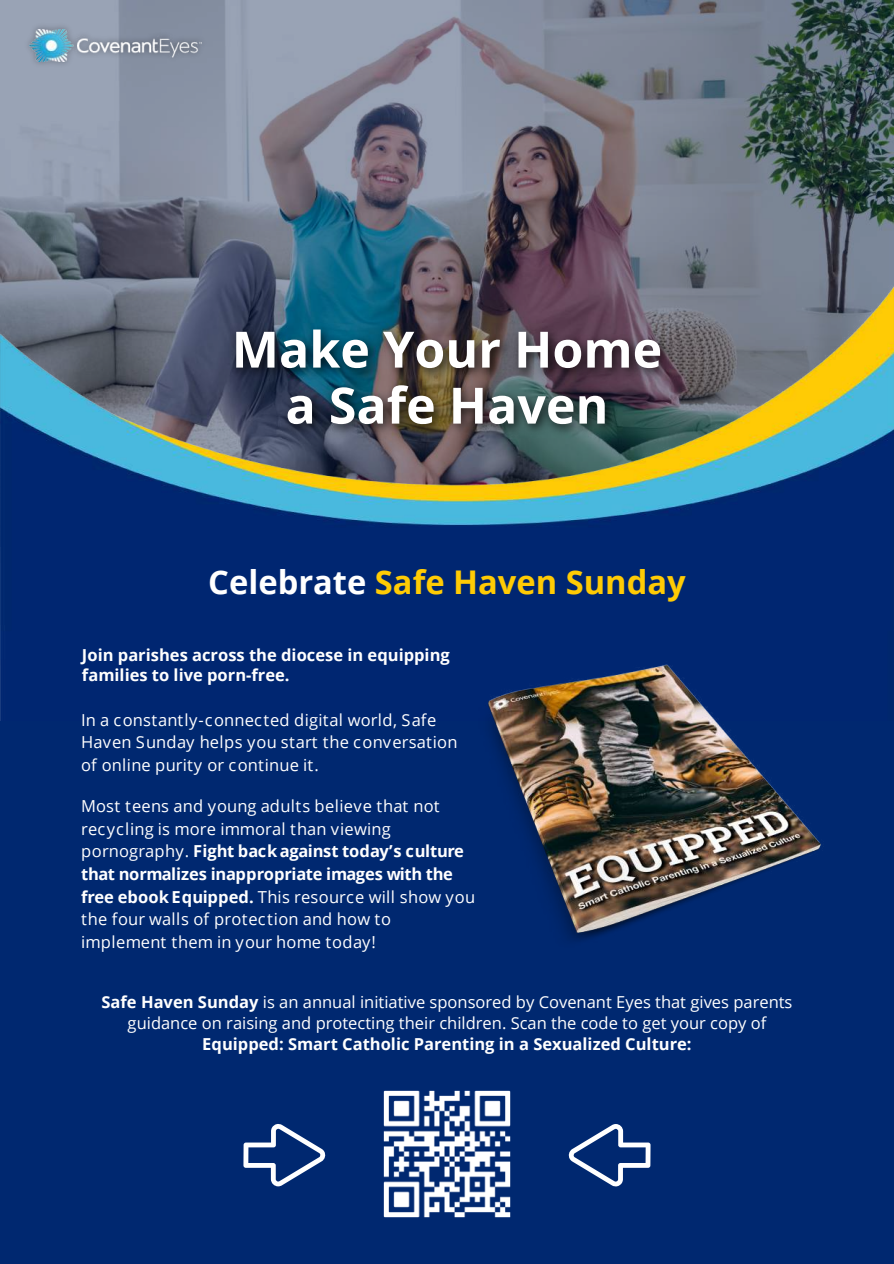
<style>
.page{position:relative;width:894px;height:1264px;background:#fff}
.page>*{position:absolute;margin:0;border:0;box-sizing:border-box;transform-origin:0 0}
.t1{font:700 50.1px/55.9px "Open Sans";color:#fff;text-align:center}
.t2{font:700 32.7px "Open Sans";color:#ffcb04}
.t3{font:16.5px/22.5px "Open Sans";letter-spacing:.005em;color:#fff}
.t4{font:700 16.5px/19.8px "Open Sans";color:#fff}
.s1{color:#fff}
.s2{font-weight:700}
</style>
<div class="page">
<img style="left:0;top:0;width:893px;height:285px">
<img style="left:0;top:285px;width:893px;height:436px">
<div style="left:0;top:721px;width:893px;height:542px;background:#002870"></div>
<img style="left:21px;top:20px;width:190px;height:51px">
<img style="left:30px;top:29px;width:171px;height:32px">
<img style="left:431px;top:597px;width:440px;height:343px">
<img style="left:383px;top:1090px;width:128px;height:128px">
<svg style="left:568px;top:1124px;width:82px;height:62px"></svg>
<svg style="left:243px;top:1124px;width:83px;height:62px"></svg>
<img style="left:220px;top:314px;width:459px;height:141px">
<h1 class="t1" style="left:232px;top:320px;width:432px">Make Your Home a Safe Haven</h1>
<h2 class="t2" style="left:208px;top:558px;width:479px"><span class="s1">Celebrate</span> Safe Haven Sunday</h2>
<p class="t4" style="left:82px;top:645px;width:369px">Join parishes across the diocese in equipping families to live porn-free.</p>
<p class="t3" style="left:81px;top:708px;width:378px">In a constantly-connected digital world, Safe<br>Haven Sunday helps you start the conversation of online purity or continue it.</p>
<p class="t3" style="left:81px;top:794px;width:395px">Most teens and young adults believe that not recycling is more immoral than viewing pornography. <span class="s2">Fight back against today’s culture that normalizes inappropriate images with the free ebook Equipped.</span> This resource will show you the four walls of protection and how to implement them in your home today!</p>
<p class="t3" style="left:101px;top:990px;width:692px;line-height:21px;text-align:center"><span class="s2">Safe Haven Sunday</span> is an annual initiative sponsored by Covenant Eyes that gives parents guidance on raising and protecting their children. Scan the code to get your copy of</p>
<p class="t4" style="left:202px;top:1033px;width:490px">Equipped: Smart Catholic Parenting in a Sexualized Culture:</p>
</div>
